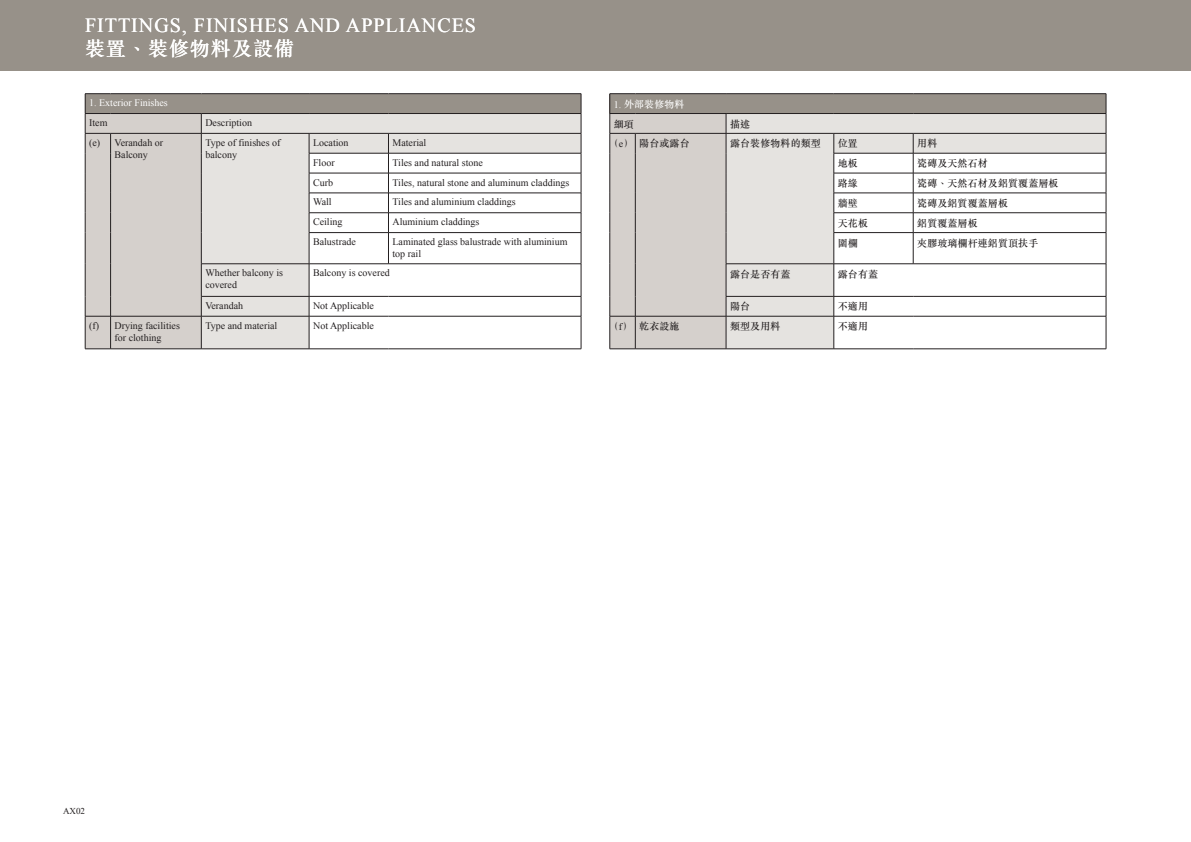
<style>
.page{position:relative;width:1191px;height:842px;background:#fff}
.page>*{position:absolute;margin:0;border:0;box-sizing:border-box;transform-origin:0 0}
.t1{font:20px "Times New Roman";letter-spacing:.05em;color:#fff}
.t2{font:500 20px "M Sung HK";letter-spacing:.05em;color:#fff}
.t3{font:10px/12px "Times New Roman";color:#231f20}
.t4{font:500 10px "M Sung HK";letter-spacing:.01em;color:#231f20}
.t5{font:10px "Times New Roman";color:#fff}
.t6{font:500 10px/19.8px "M Sung HK";letter-spacing:.01em;color:#fff}
.t7{font:9px "Times New Roman";color:#231f20}
.s1{font-family:"Times New Roman";font-weight:400}
.s2{color:#231f20}
</style>
<div class="page">
<div style="left:0;top:0;width:1191px;height:71px;background:#979189"></div>
<div style="left:85px;top:94px;width:496px;height:20px;background:#979189"></div>
<svg style="left:202px;top:114px;width:379px;height:235px"></svg>
<hr style="left:201px;top:93px;width:108px;height:1px;background:#231f20">
<hr style="left:309px;top:93px;width:79px;height:1px;background:#231f20">
<hr style="left:388px;top:93px;width:193px;height:1px;background:#231f20">
<hr style="left:201px;top:113px;width:108px;height:1px;background:#231f20">
<hr style="left:309px;top:113px;width:79px;height:1px;background:#231f20">
<hr style="left:388px;top:113px;width:193px;height:1px;background:#231f20">
<hr style="left:201px;top:133px;width:108px;height:1px;background:#231f20">
<hr style="left:309px;top:133px;width:79px;height:1px;background:#231f20">
<hr style="left:388px;top:133px;width:193px;height:1px;background:#231f20">
<hr style="left:309px;top:153px;width:79px;height:1px;background:#231f20">
<hr style="left:388px;top:153px;width:193px;height:1px;background:#231f20">
<hr style="left:309px;top:173px;width:79px;height:1px;background:#231f20">
<hr style="left:388px;top:173px;width:193px;height:1px;background:#231f20">
<hr style="left:309px;top:193px;width:79px;height:1px;background:#231f20">
<hr style="left:388px;top:193px;width:193px;height:1px;background:#231f20">
<hr style="left:309px;top:213px;width:79px;height:1px;background:#231f20">
<svg style="left:309px;top:133px;width:1px;height:99px"></svg>
<hr style="left:388px;top:213px;width:193px;height:1px;background:#231f20">
<svg style="left:388px;top:133px;width:1px;height:99px"></svg>
<svg style="left:581px;top:94px;width:1px;height:138px"></svg>
<hr style="left:309px;top:232px;width:79px;height:1px;background:#231f20">
<hr style="left:309px;top:233px;width:1px;height:31px;background:#231f20">
<hr style="left:388px;top:232px;width:193px;height:1px;background:#231f20">
<hr style="left:388px;top:233px;width:1px;height:31px;background:#231f20">
<hr style="left:581px;top:233px;width:1px;height:31px;background:#231f20">
<hr style="left:201px;top:264px;width:108px;height:1px;background:#231f20">
<hr style="left:309px;top:264px;width:79px;height:1px;background:#231f20">
<hr style="left:309px;top:264px;width:1px;height:32px;background:#231f20">
<hr style="left:388px;top:264px;width:193px;height:1px;background:#231f20">
<hr style="left:581px;top:264px;width:1px;height:32px;background:#231f20">
<hr style="left:201px;top:296px;width:108px;height:1px;background:#231f20">
<hr style="left:309px;top:296px;width:79px;height:1px;background:#231f20">
<svg style="left:309px;top:296px;width:1px;height:20px"></svg>
<hr style="left:388px;top:296px;width:193px;height:1px;background:#231f20">
<svg style="left:581px;top:296px;width:1px;height:20px"></svg>
<hr style="left:201px;top:316px;width:108px;height:1px;background:#231f20">
<hr style="left:309px;top:316px;width:79px;height:1px;background:#231f20">
<hr style="left:309px;top:316px;width:1px;height:33px;background:#231f20">
<hr style="left:388px;top:316px;width:193px;height:1px;background:#231f20">
<hr style="left:581px;top:316px;width:1px;height:33px;background:#231f20">
<svg style="left:85px;top:93px;width:117px;height:257px;background:#c9c4c0"></svg>
<hr style="left:111px;top:349px;width:90px;height:1px;background:#231f20">
<hr style="left:201px;top:349px;width:108px;height:1px;background:#231f20">
<hr style="left:309px;top:349px;width:79px;height:1px;background:#231f20">
<hr style="left:388px;top:349px;width:193px;height:1px;background:#231f20">
<div style="left:610px;top:94px;width:496px;height:20px;background:#979189"></div>
<svg style="left:727px;top:114px;width:378px;height:235px"></svg>
<hr style="left:726px;top:93px;width:108px;height:1px;background:#231f20">
<hr style="left:834px;top:93px;width:79px;height:1px;background:#231f20">
<hr style="left:913px;top:93px;width:193px;height:1px;background:#231f20">
<hr style="left:726px;top:113px;width:108px;height:1px;background:#231f20">
<hr style="left:834px;top:113px;width:79px;height:1px;background:#231f20">
<hr style="left:913px;top:113px;width:193px;height:1px;background:#231f20">
<hr style="left:726px;top:133px;width:108px;height:1px;background:#231f20">
<hr style="left:834px;top:133px;width:79px;height:1px;background:#231f20">
<hr style="left:913px;top:133px;width:193px;height:1px;background:#231f20">
<hr style="left:833px;top:153px;width:80px;height:1px;background:#231f20">
<hr style="left:913px;top:153px;width:193px;height:1px;background:#231f20">
<hr style="left:833px;top:173px;width:80px;height:1px;background:#231f20">
<hr style="left:913px;top:173px;width:193px;height:1px;background:#231f20">
<hr style="left:833px;top:193px;width:80px;height:1px;background:#231f20">
<hr style="left:913px;top:193px;width:193px;height:1px;background:#231f20">
<hr style="left:833px;top:213px;width:80px;height:1px;background:#231f20">
<svg style="left:833px;top:133px;width:1px;height:99px"></svg>
<hr style="left:913px;top:213px;width:193px;height:1px;background:#231f20">
<svg style="left:913px;top:133px;width:1px;height:99px"></svg>
<svg style="left:1105px;top:94px;width:1px;height:138px"></svg>
<hr style="left:833px;top:232px;width:80px;height:1px;background:#231f20">
<hr style="left:833px;top:233px;width:1px;height:31px;background:#231f20">
<hr style="left:913px;top:232px;width:193px;height:1px;background:#231f20">
<hr style="left:913px;top:233px;width:1px;height:31px;background:#231f20">
<hr style="left:1105px;top:233px;width:1px;height:31px;background:#231f20">
<hr style="left:726px;top:264px;width:108px;height:1px;background:#231f20">
<hr style="left:834px;top:264px;width:79px;height:1px;background:#231f20">
<hr style="left:833px;top:264px;width:1px;height:32px;background:#231f20">
<hr style="left:913px;top:264px;width:193px;height:1px;background:#231f20">
<hr style="left:1105px;top:264px;width:1px;height:32px;background:#231f20">
<hr style="left:726px;top:296px;width:108px;height:1px;background:#231f20">
<hr style="left:834px;top:296px;width:79px;height:1px;background:#231f20">
<svg style="left:833px;top:296px;width:1px;height:20px"></svg>
<hr style="left:913px;top:296px;width:193px;height:1px;background:#231f20">
<svg style="left:1105px;top:296px;width:1px;height:20px"></svg>
<hr style="left:726px;top:316px;width:108px;height:1px;background:#231f20">
<hr style="left:834px;top:316px;width:79px;height:1px;background:#231f20">
<hr style="left:833px;top:316px;width:1px;height:33px;background:#231f20">
<hr style="left:913px;top:316px;width:193px;height:1px;background:#231f20">
<hr style="left:1105px;top:316px;width:1px;height:33px;background:#231f20">
<svg style="left:609px;top:93px;width:118px;height:257px;background:#c9c4c0"></svg>
<hr style="left:635px;top:349px;width:91px;height:1px;background:#231f20">
<hr style="left:726px;top:349px;width:108px;height:1px;background:#231f20">
<hr style="left:834px;top:349px;width:79px;height:1px;background:#231f20">
<hr style="left:913px;top:349px;width:193px;height:1px;background:#231f20">
<h1 class="t1" style="left:85px;top:12px;width:392px">FITTINGS, FINISHES AND APPLIANCES</h1>
<h1 class="t2" style="left:85px;top:35px;width:211px">裝置、裝修物料及設備</h1>
<p class="t5" style="left:89px;top:96px;width:80px">1. Exterior Finishes</p>
<p class="t3" style="left:89px;top:117px;width:20px">Item</p>
<p class="t3" style="left:205px;top:117px;width:48px">Description</p>
<p class="t3" style="left:115px;top:136px;width:50px;text-indent:-25px">(e) Verandah or<br>Balcony</p>
<p class="t3" style="left:205px;top:136px;width:77px">Type of finishes of balcony</p>
<p class="t3" style="left:313px;top:136px;width:37px">Location</p>
<p class="t3" style="left:392px;top:136px;width:35px">Material</p>
<p class="t3" style="left:313px;top:156px;width:23px">Floor</p>
<p class="t3" style="left:392px;top:156px;width:92px">Tiles and natural stone</p>
<p class="t3" style="left:313px;top:176px;width:21px">Curb</p>
<p class="t3" style="left:392px;top:176px;width:178px">Tiles, natural stone and aluminum claddings</p>
<p class="t3" style="left:313px;top:196px;width:20px">Wall</p>
<p class="t3" style="left:392px;top:196px;width:125px">Tiles and aluminium claddings</p>
<p class="t3" style="left:313px;top:216px;width:31px">Ceiling</p>
<p class="t3" style="left:392px;top:216px;width:88px">Aluminium claddings</p>
<p class="t3" style="left:313px;top:236px;width:44px">Balustrade</p>
<p class="t3" style="left:392px;top:236px;width:176px">Laminated glass balustrade with aluminium top rail</p>
<p class="t3" style="left:205px;top:267px;width:79px">Whether balcony is covered</p>
<p class="t3" style="left:313px;top:267px;width:78px">Balcony is covered</p>
<p class="t3" style="left:205px;top:299px;width:39px">Verandah</p>
<p class="t3" style="left:313px;top:299px;width:62px">Not Applicable</p>
<p class="t3" style="left:115px;top:319px;width:67px;text-indent:-25px">(f) Drying facilities for clothing</p>
<p class="t3" style="left:205px;top:319px;width:74px">Type and material</p>
<p class="t3" style="left:313px;top:319px;width:62px">Not Applicable</p>
<p class="t6" style="left:614px;top:94px;width:72px"><span class="s1">1.</span> 外部裝修物料<span class="s2">細項</span></p>
<p class="t4" style="left:730px;top:117px;width:22px">描述</p>
<p class="t4" style="left:614px;top:137px;width:77px">(<span class="s1">e</span>) 陽台或露台</p>
<p class="t4" style="left:730px;top:137px;width:92px">露台裝修物料的類型</p>
<p class="t4" style="left:838px;top:137px;width:22px">位置</p>
<p class="t4" style="left:917px;top:137px;width:22px">用料</p>
<p class="t4" style="left:838px;top:157px;width:22px">地板</p>
<p class="t4" style="left:917px;top:157px;width:72px">瓷磚及天然石材</p>
<p class="t4" style="left:838px;top:176px;width:22px">路緣</p>
<p class="t4" style="left:917px;top:176px;width:143px">瓷磚、天然石材及鋁質覆蓋層板</p>
<p class="t4" style="left:838px;top:196px;width:22px">牆壁</p>
<p class="t4" style="left:917px;top:196px;width:92px">瓷磚及鋁質覆蓋層板</p>
<p class="t4" style="left:838px;top:216px;width:32px">天花板</p>
<p class="t4" style="left:917px;top:216px;width:62px">鋁質覆蓋層板</p>
<p class="t4" style="left:838px;top:236px;width:22px">圍欄</p>
<p class="t4" style="left:917px;top:236px;width:123px">夾膠玻璃欄杆連鋁質頂扶手</p>
<p class="t4" style="left:730px;top:267px;width:62px">露台是否有蓋</p>
<p class="t4" style="left:838px;top:267px;width:42px">露台有蓋</p>
<p class="t4" style="left:730px;top:300px;width:22px">陽台</p>
<p class="t4" style="left:838px;top:300px;width:32px">不適用</p>
<p class="t4" style="left:614px;top:320px;width:67px">(<span class="s1">f</span>) 乾衣設施</p>
<p class="t4" style="left:730px;top:320px;width:52px">類型及用料</p>
<p class="t4" style="left:838px;top:320px;width:32px">不適用</p>
<p class="t7" style="left:63px;top:804px;width:23px">AX02</p>
</div>
